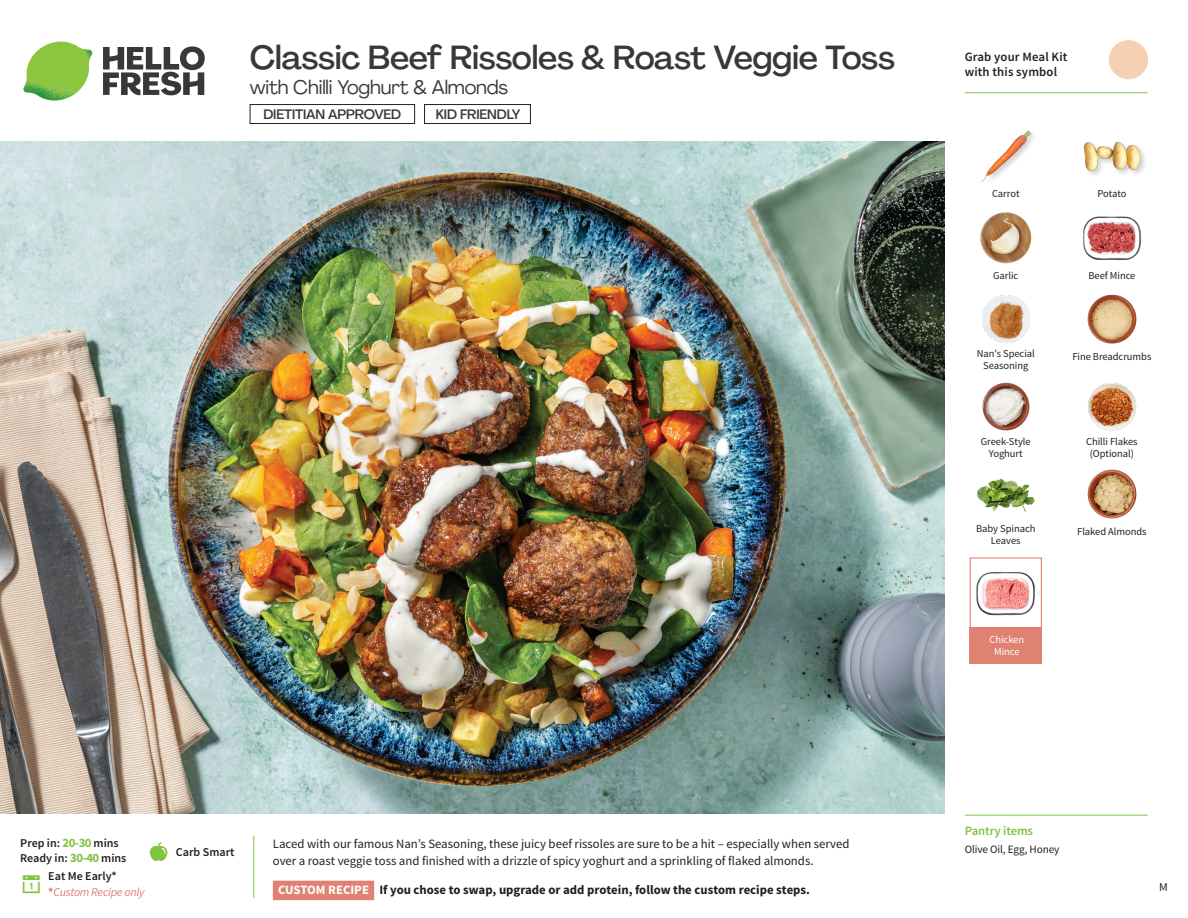
<style>
.page{position:relative;width:1188px;height:918px;background:#fff}
.page>*{position:absolute;margin:0;border:0;box-sizing:border-box;transform-origin:0 0}
._15_Titel_UK{font:500 33px "Agrandir";letter-spacing:-.015em;color:#383839}
._15_Titel_UK-2{font:19.5px "Agrandir";letter-spacing:-.01em;color:#383839}
.t1{font:500 13.5px "Agrandir";letter-spacing:-.01em;color:#383839}
.Step_6_Text_AU{font:12.75px/16.5px "Source Sans Pro";color:#231f20}
.Step_6_Text_AU-2{font:700 12.75px "Source Sans Pro";color:#231f20}
.t2{font:600 12.75px/15px "Source Sans Pro";letter-spacing:.01em;color:#231f20}
._04_Headers_Front{font:600 12.75px "Source Sans Pro";letter-spacing:-.01em;color:#81c340}
._04_Intro{font:600 12px "Source Sans Pro";color:#231f20}
._04_Intro-2{font:italic 12px "Source Sans Pro";letter-spacing:-.02em;color:#df8272}
.t3{font:12px "Source Sans Pro";color:#231f20}
._05_Pantry{font:11.25px "Source Sans Pro";letter-spacing:-.01em;color:#231f20}
._18_FRONT_ingredient{font:10.5px/12px "Source Sans Pro";letter-spacing:-.005em;color:#231f20;text-align:center}
._18_FRONT_ingredient-2{font:10.5px/12px "Source Sans Pro";letter-spacing:-.005em;color:#fff;text-align:center}
.s1{font-weight:700;font-size:12.75px;color:#81c340}
.s2{font-weight:700;font-style:normal}
.s3{color:#fff}
</style>
<div class="page">
<svg style="left:103px;top:46px;width:102px;height:49px"></svg>
<img style="left:23px;top:42px;width:69px;height:59px">
<svg style="left:253px;top:835px;width:122px;height:66px"></svg>
<img style="left:0;top:142px;width:945px;height:672px">
<div style="left:250px;top:104px;width:165px;height:20px;border:1px solid #231f20"></div>
<div style="left:424px;top:104px;width:107px;height:20px;border:1px solid #231f20"></div>
<img style="left:1087px;top:294px;width:50px;height:50px">
<img style="left:1088px;top:382px;width:49px;height:49px">
<img style="left:982px;top:382px;width:48px;height:49px">
<img style="left:977px;top:478px;width:57px;height:34px">
<img style="left:982px;top:295px;width:48px;height:49px">
<img style="left:980px;top:212px;width:52px;height:52px">
<img style="left:1083px;top:216px;width:58px;height:45px">
<img style="left:980px;top:130px;width:54px;height:52px">
<div style="left:1083px;top:141px;width:65px;height:37px;background:#231f20;opacity:.2"></div>
<img style="left:1083px;top:141px;width:58px;height:37px">
<img style="left:1087px;top:469px;width:50px;height:50px">
<div style="left:970px;top:557px;width:72px;height:73px;border:1px solid #df8272"></div>
<div style="left:970px;top:627px;width:72px;height:37px;background:#df8272"></div>
<img style="left:977px;top:572px;width:57px;height:44px">
<hr style="left:965px;top:815px;width:183px;height:1px;background:#81c340">
<svg style="left:1091px;top:40px;width:57px;height:54px"></svg>
<hr style="left:965px;top:92px;width:183px;height:1px;background:#81c340">
<p class="_15_Titel_UK" style="left:250px;top:37px;width:647px">Classic Beef Rissoles &amp; Roast Veggie Toss</p>
<p class="_15_Titel_UK-2" style="left:250px;top:75px;width:260px">with Chilli Yoghurt &amp; Almonds</p>
<p class="t1" style="left:263px;top:106px;width:139px">DIETITIAN APPROVED</p>
<p class="t1" style="left:436px;top:106px;width:86px">KID FRIENDLY</p>
<p class="_04_Intro" style="left:20px;top:836px;width:100px">Prep in: <span class="s1">20-30</span> mins</p>
<p class="_04_Intro" style="left:20px;top:851px;width:108px">Ready in: <span class="s1">30-40</span> mins</p>
<p class="_04_Intro" style="left:48px;top:869px;width:70px">Eat Me Early*</p>
<p class="_04_Intro-2" style="left:48px;top:885px;width:98px"><span class="s2">*</span>Custom Recipe only</p>
<p class="_04_Intro" style="left:176px;top:844px;width:60px">Carb Smart</p>
<p class="Step_6_Text_AU" style="left:273px;top:836px;width:578px">Laced with our famous Nan’s Seasoning, these juicy beef rissoles are sure to be a hit – especially when served over a roast veggie toss and finished with a drizzle of spicy yoghurt and a sprinkling of flaked almonds.</p>
<p class="Step_6_Text_AU-2" style="left:278px;top:882px;width:533px"><span class="s3">CUSTOM RECIPE</span> If you chose to swap, upgrade or add protein, follow the custom recipe steps.</p>
<p class="t2" style="left:965px;top:50px;width:104px">Grab your Meal Kit with this symbol</p>
<p class="_18_FRONT_ingredient" style="left:992px;top:188px;width:29px">Carrot</p>
<p class="_18_FRONT_ingredient" style="left:1097px;top:188px;width:31px">Potato</p>
<p class="_18_FRONT_ingredient" style="left:993px;top:270px;width:27px">Garlic</p>
<p class="_18_FRONT_ingredient" style="left:1088px;top:270px;width:48px">Beef Mince</p>
<p class="_18_FRONT_ingredient" style="left:977px;top:348px;width:60px">Nan's Special</p>
<p class="_18_FRONT_ingredient" style="left:1072px;top:351px;width:81px">Fine Breadcrumbs</p>
<p class="_18_FRONT_ingredient" style="left:983px;top:360px;width:47px">Seasoning</p>
<p class="_18_FRONT_ingredient" style="left:981px;top:436px;width:51px">Greek-Style<br>Yoghurt</p>
<p class="_18_FRONT_ingredient" style="left:1086px;top:436px;width:53px">Chilli Flakes (Optional)</p>
<p class="_18_FRONT_ingredient" style="left:976px;top:523px;width:61px">Baby Spinach</p>
<p class="_18_FRONT_ingredient" style="left:1077px;top:526px;width:71px">Flaked Almonds</p>
<p class="_18_FRONT_ingredient" style="left:991px;top:535px;width:31px">Leaves</p>
<p class="_18_FRONT_ingredient-2" style="left:989px;top:634px;width:36px">Chicken<br>Mince</p>
<p class="_04_Headers_Front" style="left:965px;top:822px;width:70px">Pantry items</p>
<p class="_05_Pantry" style="left:965px;top:842px;width:96px">Olive Oil, Egg, Honey</p>
<p class="t3" style="left:1159px;top:879px;width:10px">M</p>
</div>
